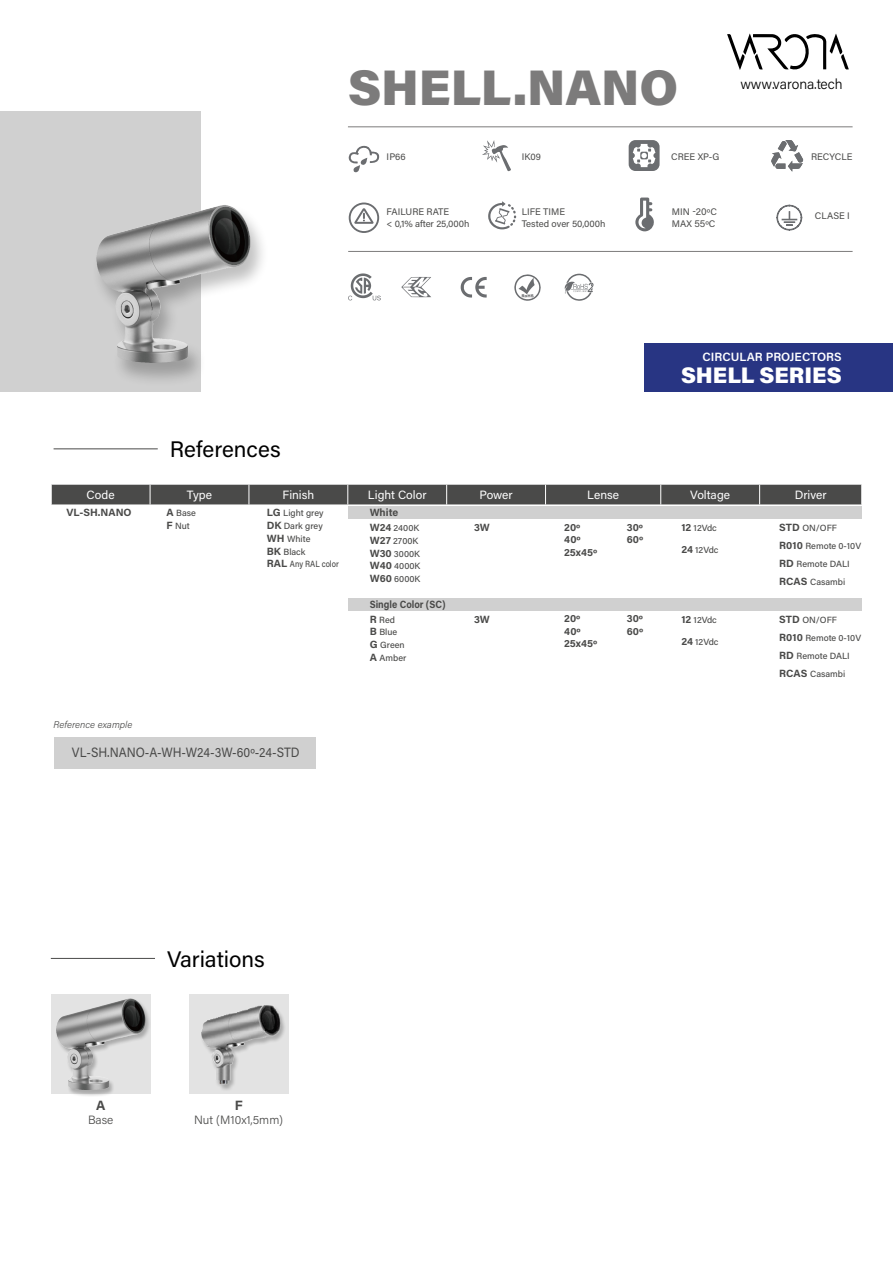
<style>
.page{position:relative;width:893px;height:1263px;background:#fff}
.page>*{position:absolute;margin:0;border:0;box-sizing:border-box;transform-origin:0 0}
.t1{font:900 49.95px "Acumin Pro";color:#7c7b7b}
.t2{font:22.5px "Acumin Pro";color:#000}
.t3{font:900 22.5px "Acumin Pro";color:#fff}
.t4{font:300 14.4px "Acumin Pro";color:#000}
.t5{font:13.5px "Acumin Pro";color:#4a4a49;scale:.9 1}
.t6{font:700 13.5px "Acumin Pro";color:#4a4a49}
.t7{font:12px "Acumin Pro";color:#fff}
.t8{font:300 12px "Acumin Pro";color:#4a4a49}
.t9{font:600 12px "Acumin Pro";color:#fff}
.t10{font:700 10.5px "Acumin Pro";color:#4a4a49}
.t11{font:700 10.5px "Acumin Pro";color:#4a4a49;scale:.9 1}
.t12{font:italic 300 9.75px "Acumin Pro";color:#4a4a49}
.t13{font:9.45px/11.4px "Acumin Pro";color:#4a4a49}
.t14{font:500 9px/12.8px "Acumin Pro";color:#4a4a49}
.s1{font-weight:700;font-size:10.5px}
</style>
<div class="page">
<svg style="left:401px;top:277px;width:30px;height:20px"></svg>
<svg style="left:461px;top:277px;width:26px;height:21px"></svg>
<svg style="left:514px;top:274px;width:27px;height:27px"></svg>
<svg style="left:348px;top:273px;width:33px;height:27px"></svg>
<hr style="left:348px;top:251px;width:505px;height:1px;background:#7c7b7b">
<hr style="left:348px;top:126px;width:505px;height:1px;background:#7c7b7b">
<svg style="left:727px;top:33px;width:122px;height:37px"></svg>
<svg style="left:349px;top:146px;width:31px;height:27px"></svg>
<div style="left:629px;top:140px;width:31px;height:31px;background:#6b6d70;border-radius:7px"></div>
<svg style="left:633px;top:144px;width:22px;height:23px"></svg>
<svg style="left:349px;top:203px;width:30px;height:30px"></svg>
<svg style="left:488px;top:201px;width:28px;height:28px"></svg>
<svg style="left:635px;top:198px;width:19px;height:33px"></svg>
<svg style="left:776px;top:205px;width:26px;height:26px"></svg>
<svg style="left:482px;top:140px;width:29px;height:32px"></svg>
<svg style="left:771px;top:140px;width:33px;height:31px"></svg>
<hr style="left:51px;top:958px;width:104px;height:1px;background:#4a4a49">
<div style="left:51px;top:994px;width:100px;height:100px;background:#e3e3e3"></div>
<div style="left:55px;top:998px;width:96px;height:99px;background:#000;opacity:.25"></div>
<img style="left:56px;top:998px;width:75px;height:44px">
<div style="left:54px;top:737px;width:262px;height:32px;background:#d0d0d0"></div>
<hr style="left:54px;top:448px;width:104px;height:1px;background:#4a4a49">
<div style="left:0;top:111px;width:200px;height:280px;background:#d0d0d0"></div>
<div style="left:645px;top:343px;width:248px;height:48px;background:#283583"></div>
<svg style="left:565px;top:274px;width:29px;height:27px"></svg>
<div style="left:189px;top:994px;width:99px;height:100px;background:#e3e3e3"></div>
<img style="left:201px;top:1005px;width:84px;height:85px">
<div style="left:91px;top:204px;width:179px;height:183px;background:#000;opacity:.25"></div>
<img style="left:96px;top:205px;width:126px;height:75px">
<div style="left:348px;top:599px;width:513px;height:12px;background:#d0d0d0"></div>
<div style="left:348px;top:506px;width:513px;height:12px;background:#d0d0d0"></div>
<svg style="left:51px;top:484px;width:811px;height:21px;background:#565655"></svg>
<h1 class="t1" style="left:348px;top:52px;width:332px">SHELL.NANO</h1>
<h3 class="t4" style="left:740px;top:74px;width:104px">www.varona.tech</h3>
<p class="t13" style="left:387px;top:151px;width:21px">IP66</p>
<p class="t13" style="left:522px;top:151px;width:21px">IK09</p>
<p class="t13" style="left:671px;top:151px;width:50px">CREE XP-G</p>
<p class="t13" style="left:811px;top:151px;width:43px">RECYCLE</p>
<h2 class="t2" style="left:170px;top:434px;width:112px">References</h2>
<p class="t13" style="left:387px;top:206px;width:84px">FAILURE RATE<br>&lt; 0,1% after 25,000h</p>
<p class="t13" style="left:522px;top:206px;width:85px">LIFE TIME<br>Tested over 50,000h</p>
<p class="t13" style="left:672px;top:206px;width:47px">MIN -20ºC<br>MAX 55ºC</p>
<p class="t13" style="left:815px;top:210px;width:36px">CLASE I</p>
<h3 class="t9" style="left:702px;top:348px;width:141px">CIRCULAR PROJECTORS</h3>
<h2 class="t3" style="left:681px;top:359px;width:162px">SHELL SERIES</h2>
<h3 class="t7" style="left:87px;top:486px;width:30px">Code</h3>
<h3 class="t7" style="left:187px;top:486px;width:27px">Type</h3>
<h3 class="t7" style="left:283px;top:486px;width:33px">Finish</h3>
<h3 class="t7" style="left:368px;top:486px;width:60px">Light Color</h3>
<h3 class="t7" style="left:479px;top:486px;width:35px">Power</h3>
<h3 class="t7" style="left:587px;top:486px;width:33px">Lense</h3>
<h3 class="t7" style="left:690px;top:486px;width:41px">Voltage</h3>
<h3 class="t7" style="left:795px;top:486px;width:33px">Driver</h3>
<p class="t10" style="left:66px;top:505px;width:67px">VL-SH.NANO</p>
<p class="t14" style="left:166px;top:506px;width:31px"><span class="s1">A</span> Base<br><span class="s1">F</span> Nut</p>
<p class="t14" style="left:267px;top:506px;width:74px"><span class="s1">LG</span> Light grey<br><span class="s1">DK</span> Dark grey<br><span class="s1">WH</span> White<br><span class="s1">BK</span> Black<br><span class="s1">RAL</span> Any RAL color</p>
<p class="t10" style="left:370px;top:505px;width:30px">White</p>
<p class="t10" style="left:564px;top:520px;width:18px">20º</p>
<p class="t10" style="left:627px;top:520px;width:18px">30º</p>
<p class="t10" style="left:564px;top:532px;width:18px">40º</p>
<p class="t10" style="left:627px;top:532px;width:18px">60º</p>
<p class="t10" style="left:564px;top:545px;width:35px">25x45º</p>
<p class="t14" style="left:681px;top:521px;width:37px"><span class="s1">12</span> 12Vdc</p>
<p class="t14" style="left:681px;top:543px;width:39px"><span class="s1">24</span> 12Vdc</p>
<p class="t10" style="left:474px;top:520px;width:17px">3W</p>
<p class="t14" style="left:370px;top:521px;width:52px"><span class="s1">W24</span> 2400K<br><span class="s1">W27</span> 2700K<br><span class="s1">W30</span> 3000K<br><span class="s1">W40</span> 4000K<br><span class="s1">W60</span> 6000K</p>
<p class="t11" style="left:370px;top:597px;width:86px">Single Color (SC)</p>
<p class="t14" style="left:370px;top:613px;width:38px"><span class="s1">R</span> Red<br><span class="s1">B</span> Blue<br><span class="s1">G</span> Green<br><span class="s1">A</span> Amber</p>
<p class="t14" style="left:779px;top:519px;width:83px;line-height:18px"><span class="s1">STD</span> ON/OFF<br><span class="s1">R010</span> Remote 0-10V<br><span class="s1">RD</span> Remote DALI<br><span class="s1">RCAS</span> Casambi</p>
<p class="t14" style="left:779px;top:611px;width:83px;line-height:18px"><span class="s1">STD</span> ON/OFF<br><span class="s1">R010</span> Remote 0-10V<br><span class="s1">RD</span> Remote DALI<br><span class="s1">RCAS</span> Casambi</p>
<p class="t10" style="left:564px;top:611px;width:18px">20º</p>
<p class="t10" style="left:627px;top:611px;width:18px">30º</p>
<p class="t10" style="left:564px;top:624px;width:18px">40º</p>
<p class="t10" style="left:627px;top:624px;width:18px">60º</p>
<p class="t10" style="left:564px;top:636px;width:35px">25x45º</p>
<p class="t14" style="left:681px;top:613px;width:37px"><span class="s1">12</span> 12Vdc</p>
<p class="t14" style="left:681px;top:635px;width:39px"><span class="s1">24</span> 12Vdc</p>
<p class="t10" style="left:474px;top:612px;width:17px">3W</p>
<p class="t12" style="left:54px;top:718px;width:80px">Reference example</p>
<h3 class="t5" style="left:72px;top:743px;width:255px">VL-SH.NANO-A-WH-W24-3W-60º-24-STD</h3>
<h3 class="t6" style="left:96px;top:1096px;width:11px">A</h3>
<h3 class="t8" style="left:88px;top:1111px;width:27px">Base</h3>
<h2 class="t2" style="left:167px;top:943px;width:99px">Variations</h2>
<h3 class="t6" style="left:235px;top:1096px;width:9px">F</h3>
<h3 class="t8" style="left:194px;top:1111px;width:90px">Nut (M10x1,5mm)</h3>
</div>
